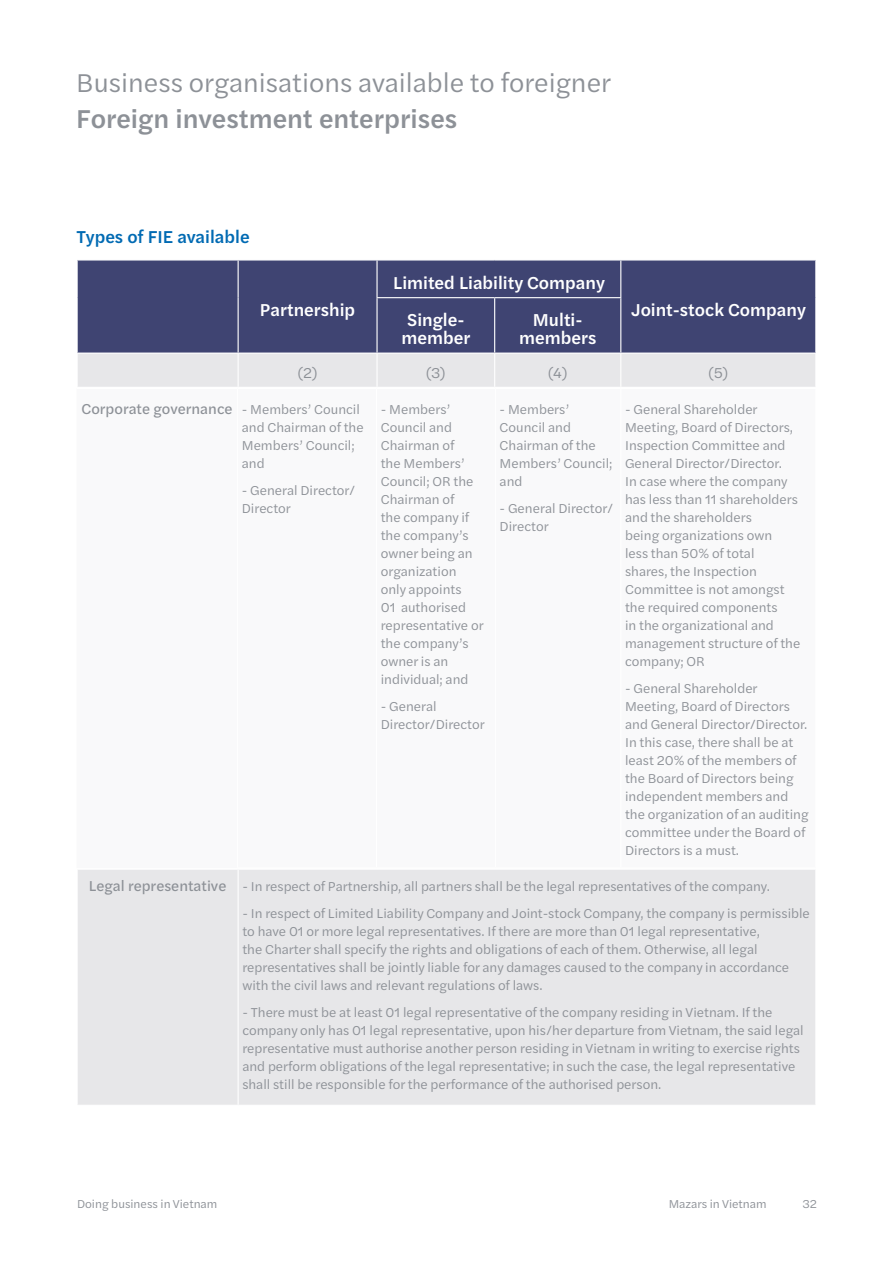
<style>
.page{position:relative;width:893px;height:1263px;background:#fff}
.page>*{position:absolute;margin:0;border:0;box-sizing:border-box;transform-origin:0 0}
.t1{font:27px "Halyard Text";color:#8d9197}
.t2{font:500 27px "Halyard Text";color:#8d9197}
.t3{font:500 18px/18px "Halyard Text";color:#fff;text-align:center}
.t4{font:500 18px "Halyard Text";color:#006ab3}
.t5{font:15px "Halyard Text";color:#8d9197}
.t6{font:15px "Halyard Text";color:#8b8f95}
.t7{font:13.5px/18px "Halyard Text";color:#8d9197}
.t8{font:12px "Halyard Text";color:#8d9197}
.s1{font-size:13.5px}
.s2{font-size:15px}
</style>
<div class="page">
<div style="left:78px;top:260px;width:737px;height:93px;background:#3f4472"></div>
<div style="left:78px;top:354px;width:737px;height:33px;background:#e7e7e9"></div>
<hr style="left:238px;top:260px;width:1px;height:38px;background:#fff">
<hr style="left:376px;top:260px;width:2px;height:37px;background:#fff">
<hr style="left:620px;top:260px;width:1px;height:37px;background:#fff">
<hr style="left:238px;top:298px;width:1px;height:55px;background:#fff">
<hr style="left:376px;top:297px;width:119px;height:1px;background:#fff">
<hr style="left:376px;top:298px;width:2px;height:55px;background:#fff">
<hr style="left:495px;top:297px;width:126px;height:1px;background:#fff">
<hr style="left:494px;top:298px;width:1px;height:55px;background:#fff">
<hr style="left:620px;top:298px;width:1px;height:55px;background:#fff">
<hr style="left:238px;top:354px;width:1px;height:33px;background:#fff">
<hr style="left:376px;top:354px;width:2px;height:33px;background:#fff">
<hr style="left:620px;top:354px;width:1px;height:33px;background:#fff">
<hr style="left:494px;top:354px;width:1px;height:33px;background:#fff">
<div style="left:78px;top:870px;width:737px;height:235px;background:#e7e7e9"></div>
<hr style="left:238px;top:870px;width:1px;height:235px;background:#fff">
<h1 class="t1" style="left:76px;top:64px;width:536px">Business organisations available to foreigner</h1>
<h1 class="t2" style="left:76px;top:99px;width:383px">Foreign investment enterprises</h1>
<h2 class="t4" style="left:77px;top:224px;width:175px">Types of FIE available</h2>
<h2 class="t3" style="left:260px;top:300px;width:97px">Partnership</h2>
<h2 class="t3" style="left:393px;top:272px;width:213px">Limited Liability Company</h2>
<h2 class="t3" style="left:402px;top:310px;width:70px">Single&shy;member</h2>
<h2 class="t3" style="left:519px;top:310px;width:79px">Multi&shy;members</h2>
<h2 class="t3" style="left:631px;top:300px;width:176px">Joint-stock Company</h2>
<p class="t6" style="left:298px;top:362px;width:21px">(2)</p>
<p class="t6" style="left:426px;top:362px;width:22px">(3)</p>
<p class="t6" style="left:548px;top:362px;width:21px">(4)</p>
<p class="t6" style="left:708px;top:362px;width:22px">(5)</p>
<p class="t5" style="left:81px;top:398px;width:280px">Corporate governance <span class="s1">- Members’ Council</span></p>
<p class="t7" style="left:242px;top:418px;width:123px">and Chairman of the<br>Members’ Council; and</p>
<p class="t7" style="left:242px;top:481px;width:115px">- General Director/<br>Director</p>
<p class="t7" style="left:625px;top:400px;width:177px">- General Shareholder<br>Meeting, Board of Directors,<br>Inspection Committee and<br>General Director/Director.<br>In case where the company has less than 11 shareholders and the shareholders<br>being organizations own<br>less than 50% of total shares, the Inspection<br>Committee is not amongst the required components<br>in the organizational and management structure of the company; OR</p>
<p class="t7" style="left:625px;top:679px;width:185px">- General Shareholder<br>Meeting, Board of Directors and General Director/Director.<br>In this case, there shall be at least 20% of the members of the Board of Directors being independent members and the organization of an auditing committee under the Board of<br>Directors is a must.</p>
<p class="t7" style="left:89px;top:877px;width:683px"><span class="s2">Legal representative</span> - In respect of Partnership, all partners shall be the legal representatives of the company.</p>
<p class="t7" style="left:242px;top:904px;width:569px">- In respect of Limited Liability Company and Joint-stock Company, the company is permissible to have 01 or more legal representatives. If there are more than 01 legal representative,<br>the Charter shall specify the rights and obligations of each of them. Otherwise, all legal representatives shall be jointly liable for any damages caused to the company in accordance with the civil laws and relevant regulations of laws.</p>
<p class="t7" style="left:242px;top:1003px;width:563px">- There must be at least 01 legal representative of the company residing in Vietnam. If the company only has 01 legal representative, upon his/her departure from Vietnam, the said legal representative must authorise another person residing in Vietnam in writing to exercise rights and perform obligations of the legal representative; in such the case, the legal representative shall still be responsible for the performance of the authorised person.</p>
<p class="t7" style="left:500px;top:400px;width:114px">- Members’<br>Council and<br>Chairman of the<br>Members’ Council; and</p>
<p class="t7" style="left:500px;top:499px;width:115px">- General Director/<br>Director</p>
<p class="t7" style="left:381px;top:400px;width:104px">- Members’<br>Council and<br>Chairman of<br>the Members’<br>Council; OR the<br>Chairman of<br>the company if the company’s owner being an organization only appoints<br>01 authorised representative or the company’s owner is an individual; and</p>
<p class="t7" style="left:381px;top:697px;width:106px">- General<br>Director/Director</p>
<p class="t8" style="left:77px;top:1195px;width:142px">Doing business in Vietnam</p>
<p class="t8" style="left:669px;top:1195px;width:99px">Mazars in Vietnam</p>
<p class="t8" style="left:802px;top:1195px;width:16px">32</p>
</div>
